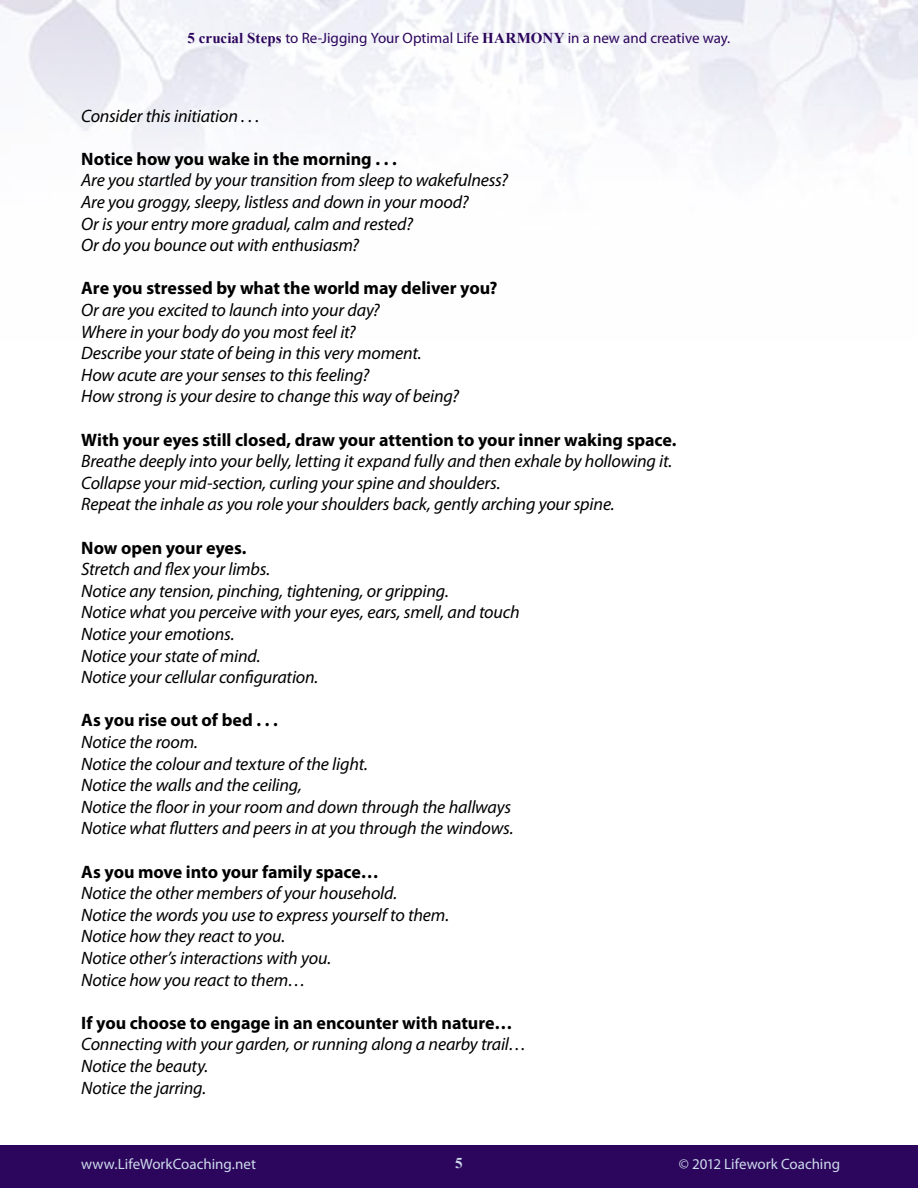
<style>
.page{position:relative;width:918px;height:1188px;background:#fff}
.page>*{position:absolute;margin:0;border:0;box-sizing:border-box;transform-origin:0 0}
.t1{font:italic 18px/21.6px "Myriad Pro";letter-spacing:-.01em;color:#000}
.t2{font:700 18px "Myriad Pro";letter-spacing:-.005em;color:#000}
.t3{font:15px "Myriad Pro";color:#2c055c}
.t4{font:15px "Myriad Pro";color:#ccdaeb}
.t5{font:700 15px "Times New Roman";color:#ccdaeb}
.s1{font-family:"Times New Roman";font-weight:700}
</style>
<div class="page">
<div style="left:0;top:1145px;width:918px;height:43px;background:#2c055c"></div>
<p class="t3" style="left:188px;top:29px;width:544px"><span class="s1">5 crucial Steps</span> to Re-Jigging Your Optimal Life <span class="s1">HARMONY</span> in a new and creative way.</p>
<p class="t1" style="left:81px;top:104px;width:179px">Consider this initiation . . .</p>
<p class="t2" style="left:81px;top:147px;width:317px">Notice how you wake in the morning . . .</p>
<p class="t1" style="left:81px;top:169px;width:428px">Are you startled by your transition from sleep to wakefulness?<br>Are you groggy, sleepy, listless and down in your mood?<br>Or is your entry more gradual, calm and rested?<br>Or do you bounce out with enthusiasm?</p>
<p class="t2" style="left:81px;top:276px;width:418px">Are you stressed by what the world may deliver you?</p>
<p class="t1" style="left:81px;top:299px;width:379px">Or are you excited to launch into your day?<br>Where in your body do you most feel it?<br>Describe your state of being in this very moment.<br>How acute are your senses to this feeling?<br>How strong is your desire to change this way of being?</p>
<p class="t2" style="left:81px;top:428px;width:597px">With your eyes still closed, draw your attention to your inner waking space.</p>
<p class="t1" style="left:81px;top:450px;width:593px">Breathe deeply into your belly, letting it expand fully and then exhale by hollowing it.<br>Collapse your mid-section, curling your spine and shoulders.<br>Repeat the inhale as you role your shoulders back, gently arching your spine.</p>
<p class="t2" style="left:81px;top:536px;width:167px">Now open your eyes.</p>
<p class="t1" style="left:81px;top:558px;width:440px">Stretch and flex your limbs.<br>Notice any tension, pinching, tightening, or gripping.<br>Notice what you perceive with your eyes, ears, smell, and touch Notice your emotions.<br>Notice your state of mind.<br>Notice your cellular configuration.</p>
<p class="t2" style="left:81px;top:708px;width:198px">As you rise out of bed . . .</p>
<p class="t1" style="left:81px;top:731px;width:434px">Notice the room.<br>Notice the colour and texture of the light.<br>Notice the walls and the ceiling,<br>Notice the floor in your room and down through the hallways Notice what flutters and peers in at you through the windows.</p>
<p class="t2" style="left:81px;top:860px;width:299px">As you move into your family space…</p>
<p class="t1" style="left:81px;top:882px;width:369px">Notice the other members of your household.<br>Notice the words you use to express yourself to them.<br>Notice how they react to you.<br>Notice other’s interactions with you.<br>Notice how you react to them…</p>
<p class="t2" style="left:81px;top:1011px;width:433px">If you choose to engage in an encounter with nature…</p>
<p class="t1" style="left:81px;top:1033px;width:447px">Connecting with your garden, or running along a nearby trail…<br>Notice the beauty.<br>Notice the jarring.</p>
<p class="t4" style="left:81px;top:1155px;width:177px">www.LifeWorkCoaching.net</p>
<p class="t5" style="left:455px;top:1152px;width:9px">5</p>
<p class="t4" style="left:679px;top:1155px;width:163px">© 2012 Lifework Coaching</p>
</div>
